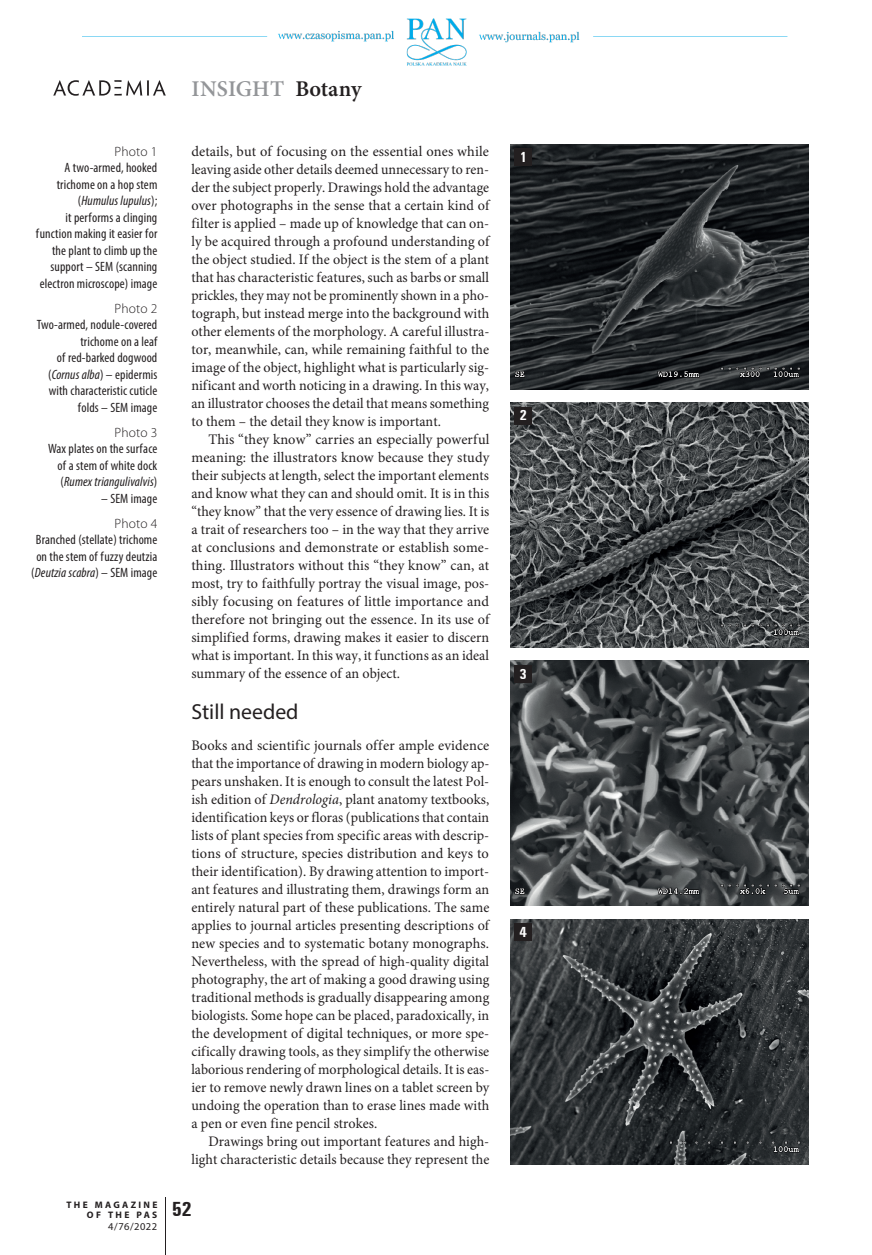
<style>
.page{position:relative;width:872px;height:1255px;background:#fff}
.page>*{position:absolute;margin:0;border:0;box-sizing:border-box;transform-origin:0 0}
.t1{font:600 22.5px "Minion Pro";color:#939598}
.t2{font:21.75px "Myriad Pro";color:#231f20}
.t3{font:700 condensed 21px "Unitus TEE";color:#231f20}
.t4{font:700 condensed 15px "Unitus TEE";color:#fff}
.t5{font:14.55px/18px "Minion Pro";letter-spacing:.005em;color:#231f20;text-align:justify}
.t6{font:condensed 13.5px/16.5px "Myriad Pro";letter-spacing:.01em;color:#231f20;text-align:right}
.t7{font:300 13.5px "Myriad Pro";letter-spacing:.005em;color:#231f20}
.t8{font:10.5px "Myriad Pro";color:#231f20}
.t9{font:700 9.45px/10.5px "Myriad Pro";letter-spacing:.245em;color:#231f20;text-align:right}
.s1{color:#231f20}
.s2{font-style:italic}
</style>
<div class="page">
<img style="left:82px;top:18px;width:706px;height:48px">
<hr style="left:166px;top:1197px;width:1px;height:57px;background:#231f20">
<img style="left:510px;top:145px;width:298px;height:244px">
<img style="left:510px;top:403px;width:298px;height:244px">
<img style="left:510px;top:919px;width:298px;height:244px">
<img style="left:510px;top:661px;width:298px;height:244px">
<div style="left:514px;top:149px;width:17px;height:17px;background:#231f20"></div>
<div style="left:514px;top:407px;width:17px;height:17px;background:#231f20"></div>
<div style="left:514px;top:665px;width:17px;height:17px;background:#231f20"></div>
<div style="left:514px;top:923px;width:17px;height:17px;background:#231f20"></div>
<svg style="left:53px;top:80px;width:113px;height:16px"></svg>
<h1 class="t1" style="left:191px;top:73px;width:171px">INSIGHT <span class="s1">Botany</span></h1>
<p class="t7" style="left:115px;top:143px;width:44px">Photo 1</p>
<p class="t6" style="left:36px;top:159px;width:123px">A two-armed, hooked trichome on a hop stem (<span class="s2">Humulus lupulus</span>);<br>it performs a clinging function making it easier for the plant to climb up the support – SEM (scanning electron microscope) image</p>
<p class="t7" style="left:115px;top:300px;width:44px">Photo 2</p>
<p class="t6" style="left:37px;top:316px;width:122px">Two-armed, nodule-covered trichome on a leaf<br>of red-barked dogwood (<span class="s2">Cornus alba</span>) – epidermis with characteristic cuticle folds – SEM image</p>
<p class="t7" style="left:115px;top:424px;width:44px">Photo 3</p>
<p class="t6" style="left:58px;top:440px;width:101px;text-align:justify;text-indent:-9px">Wax plates on the surface of a stem of white dock (<span class="s2">Rumex triangulivalvis</span>)</p>
<p class="t6" style="left:101px;top:490px;width:58px">– SEM image</p>
<p class="t7" style="left:115px;top:515px;width:44px">Photo 4</p>
<p class="t6" style="left:31px;top:531px;width:128px;text-align:center">Branched (stellate) trichome on the stem of fuzzy deutzia (<span class="s2">Deutzia scabra</span>) – SEM image</p>
<p class="t9" style="left:67px;top:1198px;width:92px">THE MAGAZINE<br>OF THE PAS</p>
<p class="t8" style="left:108px;top:1220px;width:51px">4/76/2022</p>
<p class="t5" style="left:191px;top:142px;width:299px">details, but of focusing on the essential ones while leaving aside other details deemed unnecessary to ren&shy;der the subject properly. Drawings hold the advantage over photographs in the sense that a certain kind of filter is applied – made up of knowledge that can on&shy;ly be acquired through a profound understanding of the object studied. If the object is the stem of a plant that has characteristic features, such as barbs or small prickles, they may not be prominently shown in a pho&shy;tograph, but instead merge into the background with other elements of the morphology. A careful illustra&shy;tor, meanwhile, can, while remaining faithful to the image of the object, highlight what is particularly sig&shy;nificant and worth noticing in a drawing. In this way, an illustrator chooses the detail that means something to them – the detail they know is important.</p>
<p class="t5" style="left:191px;top:430px;width:299px;text-indent:17px">This “they know” carries an especially powerful meaning: the illustrators know because they study their subjects at length, select the important elements and know what they can and should omit. It is in this “they know” that the very essence of drawing lies. It is a trait of researchers too – in the way that they arrive at conclusions and demonstrate or establish some&shy;thing. Illustrators without this “they know” can, at most, try to faithfully portray the visual image, pos&shy;sibly focusing on features of little importance and therefore not bringing out the essence. In its use of simplified forms, drawing makes it easier to discern what is important. In this way, it functions as an ideal summary of the essence of an object.</p>
<h2 class="t2" style="left:191px;top:698px;width:109px">Still needed</h2>
<p class="t5" style="left:191px;top:736px;width:299px">Books and scientific journals offer ample evidence that the importance of drawing in modern biology ap&shy;pears unshaken. It is enough to consult the latest Pol&shy;ish edition of <span class="s2">Dendrologia</span>, plant anatomy textbooks, identification keys or floras (publications that contain lists of plant species from specific areas with descrip&shy;tions of structure, species distribution and keys to their identification). By drawing attention to import&shy;ant features and illustrating them, drawings form an entirely natural part of these publications. The same applies to journal articles presenting descriptions of new species and to systematic botany monographs.<br>Nevertheless, with the spread of high-quality digital photography, the art of making a good drawing using traditional methods is gradually disappearing among biologists. Some hope can be placed, paradoxically, in the development of digital techniques, or more spe&shy;cifically drawing tools, as they simplify the otherwise laborious rendering of morphological details. It is eas&shy;ier to remove newly drawn lines on a tablet screen by undoing the operation than to erase lines made with a pen or even fine pencil strokes.</p>
<p class="t5" style="left:191px;top:1132px;width:299px;text-align:right">Drawings bring out important features and high&shy;light characteristic details because they represent the</p>
<h3 class="t3" style="left:172px;top:1196px;width:21px">52</h3>
<p class="t4" style="left:519px;top:149px;width:9px">1</p>
<p class="t4" style="left:519px;top:407px;width:9px">2</p>
<p class="t4" style="left:519px;top:665px;width:9px">3</p>
<p class="t4" style="left:519px;top:923px;width:9px">4</p>
</div>
